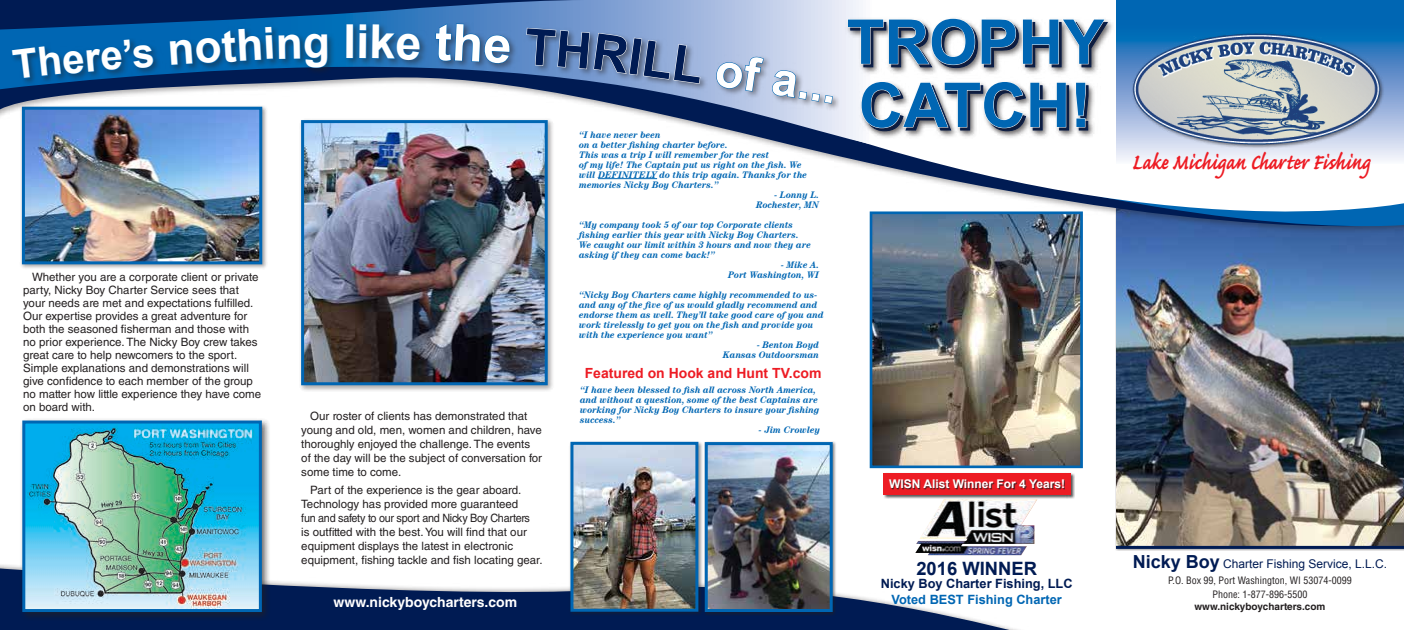
<style>
.page{position:relative;width:1404px;height:630px;background:#fff}
.page>*{position:absolute;margin:0;border:0;box-sizing:border-box;transform-origin:0 0}
.t1{font:700 61.8px/63.2px "Arial";color:#0066b3}
.t2{font:700 50px "Arial";color:#001b53}
.t3{font:700 46.9px "Arial";color:#fff}
.t4{font:700 44.1px "Arial";color:#fff}
.t5{font:700 40.2px "Arial";color:#fff}
.t6{font:700 28.4px "Caflisch Script Pro";color:#ed1c24;scale:.81 1}
.t7{font:700 18.4px "Arial";color:#001b53}
.t8{font:700 14px "Arial";color:#ed1c24}
.t9{font:700 14px "Helvetica LT Std";color:#fff}
.t10{font:700 12.8px "Arial";color:#001b53}
.t11{font:700 12.8px "Arial";color:#0066b3}
.t12{font:12px "Arial";color:#001b53}
.t13{font:700 12px "Arial";color:#fff}
.t14{font:11.5px/13px "Helvetica LT Std";color:#231f20}
.t15{font:condensed 10px/14.4px "Helvetica LT Std";color:#231f20;text-align:center}
.t16{font:700 10px "Helvetica LT Std";color:#231f20}
.t17{font:italic 700 9.5px/10px "Century Std";color:#0066b3;scale:.94 1}
.s1{font-size:44.1px}
.s2{font-size:46.9px}
.s3{font-size:46.9px;color:#fff}
.s4{font-weight:700;font-size:18px}
</style>
<div class="page">
<img style="left:1116px;top:258px;width:288px;height:288px">
<div style="left:20px;top:105px;width:248px;height:165px;background:#231f20;opacity:.4"></div>
<div style="left:22px;top:107px;width:240px;height:157px;border:3px solid #0066b3"></div>
<svg style="left:20px;top:144px;width:1384px;height:114px"></svg>
<svg style="left:1116px;top:0;width:288px;height:165px;background:#5495cb"></svg>
<img style="left:1130px;top:31px;width:260px;height:120px">
<hr style="left:1116px;top:546px;width:288px;height:3px;background:#001b53">
<svg style="left:700px;top:0;width:168px;height:144px;background:#96a3c0"></svg>
<div style="left:9px;top:21px;width:831px;height:90px;background:#231f20;opacity:.51"></div>
<svg style="left:716px;top:57px;width:48px;height:35px;background:#829bbc"></svg>
<svg style="left:772px;top:70px;width:61px;height:34px;background:#abbcd4"></svg>
<div style="left:847px;top:19px;width:268px;height:119px;background:#231f20;opacity:.51"></div>
<div style="left:845px;top:16px;width:267px;height:119px;background:#231f20;opacity:.51"></div>
<svg style="left:847px;top:18px;width:262px;height:51px"></svg>
<svg style="left:861px;top:81px;width:228px;height:51px"></svg>
<svg style="left:0;top:568px;width:1018px;height:62px;fill:#001b53"></svg>
<div style="left:299px;top:118px;width:256px;height:274px;background:#231f20;opacity:.4"></div>
<img style="left:305px;top:198px;width:239px;height:183px">
<div style="left:301px;top:120px;width:247px;height:265px;border:3px solid #0066b3"></div>
<div style="left:569px;top:440px;width:134px;height:177px;background:#231f20;opacity:.46"></div>
<img style="left:574px;top:446px;width:120px;height:162px">
<div style="left:570px;top:442px;width:128px;height:170px;border:3px solid #0066b3"></div>
<div style="left:703px;top:441px;width:134px;height:175px;background:#231f20;opacity:.54"></div>
<img style="left:709px;top:446px;width:120px;height:162px">
<div style="left:705px;top:442px;width:128px;height:170px;border:3px solid #0066b3"></div>
<img style="left:874px;top:215px;width:205px;height:249px">
<div style="left:870px;top:211px;width:213px;height:257px;border:3px solid #0066b3"></div>
<div style="left:19px;top:417px;width:252px;height:204px;background:#231f20;opacity:.65"></div>
<img style="left:26px;top:425px;width:232px;height:183px">
<div style="left:22px;top:421px;width:240px;height:191px;border:3px solid #0066b3"></div>
<img style="left:915px;top:499px;width:122px;height:56px">
<div style="left:883px;top:473px;width:192px;height:26px;background:#231f20;opacity:.75"></div>
<div style="left:884px;top:473px;width:187px;height:21px;background:#ed1c24"></div>
<div style="left:889px;top:480px;width:176px;height:9px;background:#231f20;opacity:.75"></div>
<img style="left:0;top:0;width:700px;height:198px">
<h3 class="t5" style="left:121px;top:28px;width:100px;rotate:-4deg">’s <span class="s1">no</span></h3>
<p class="t14" style="left:23px;top:271px;width:240px;text-indent:9px">Whether you are a corporate client or private party, Nicky Boy Charter Service sees that your needs are met and expectations fulfilled.<br>Our expertise provides a great adventure for both the seasoned fisherman and those with no prior experience. The Nicky Boy crew takes great care to help newcomers to the sport.<br>Simple explanations and demonstrations will give confidence to each member of the group no matter how little experience they have come on board with.</p>
<h3 class="t4" style="left:303px;top:14px;width:55px">g <span class="s2">l</span></h3>
<h2 class="t2" style="left:597px;top:18px;width:170px;rotate:8deg">RILL <span class="s3">of</span></h2>
<h3 class="t3" style="left:777px;top:47px;width:67px;rotate:9deg">a...</h3>
<p class="t14" style="left:301px;top:409px;width:242px;line-height:14px;text-indent:9px">Our roster of clients has demonstrated that young and old, men, women and children, have thoroughly enjoyed the challenge. The events of the day will be the subject of conversation for some time to come.</p>
<p class="t14" style="left:301px;top:483px;width:243px;line-height:14px;text-indent:9px">Part of the experience is the gear aboard.<br>Technology has provided more guaranteed<br>fun and safety to our sport and Nicky Boy Charters<br>is outfitted with the best. You will find that our equipment displays the latest in electronic equipment, fishing tackle and fish locating gear.</p>
<p class="t9" style="left:334px;top:593px;width:185px">www.nickyboycharters.com</p>
<p class="t17" style="left:579px;top:129px;width:244px">“I have never been<br>on a better fishing charter before.<br>This was a trip I will remember for the rest<br>of my life! The Captain put us right on the fish. We will DEFINITELY do this trip again. Thanks for the memories Nicky Boy Charters.”</p>
<p class="t17" style="left:756px;top:189px;width:69px;text-align:right">- Lonny L.<br>Rochester, MN</p>
<p class="t17" style="left:579px;top:219px;width:248px">“My company took 5 of our top Corporate clients fishing earlier this year with Nicky Boy Charters.<br>We caught our limit within 3 hours and now they are asking if they can come back!”</p>
<p class="t17" style="left:728px;top:259px;width:98px;text-align:right">- Mike A.<br>Port Washington, WI</p>
<p class="t17" style="left:579px;top:289px;width:262px">“Nicky Boy Charters came highly recommended to us&shy;and any of the five of us would gladly recommend and endorse them as well. They’ll take good care of you and work tirelessly to get you on the fish and provide you with the experience you want”</p>
<p class="t17" style="left:723px;top:339px;width:104px;text-align:right">- Benton Boyd<br>Kansas Outdoorsman</p>
<p class="t8" style="left:585px;top:364px;width:238px">Featured on Hook and Hunt TV.com</p>
<p class="t17" style="left:580px;top:385px;width:256px">“I have been blessed to fish all across North America, and without a question, some of the best Captains are working for Nicky Boy Charters to insure your fishing success.”</p>
<p class="t17" style="left:759px;top:425px;width:67px">- Jim Crowley</p>
<h1 class="t1" style="left:847px;top:13px;width:259px">TROPHY<br>CATCH!</h1>
<p class="t13" style="left:889px;top:476px;width:177px">WISN Alist Winner For 4 Years!</p>
<h3 class="t7" style="left:916px;top:556px;width:122px">2016 WINNER</h3>
<p class="t10" style="left:881px;top:575px;width:193px">Nicky Boy Charter Fishing, LLC</p>
<p class="t11" style="left:892px;top:591px;width:172px">Voted BEST Fishing Charter</p>
<h3 class="t6" style="left:1132px;top:148px;width:296px">Lake Michigan Charter Fishing</h3>
<p class="t12" style="left:1133px;top:556px;width:256px"><span class="s4">Nicky Boy</span> Charter Fishing Service, L.L.C.</p>
<p class="t15" style="left:1168px;top:573px;width:185px">P.O. Box 99, Port Washington, WI 53074-0099<br>Phone: 1-877-896-5500</p>
<p class="t16" style="left:1194px;top:600px;width:133px">www.nickyboycharters.com</p>
</div>
